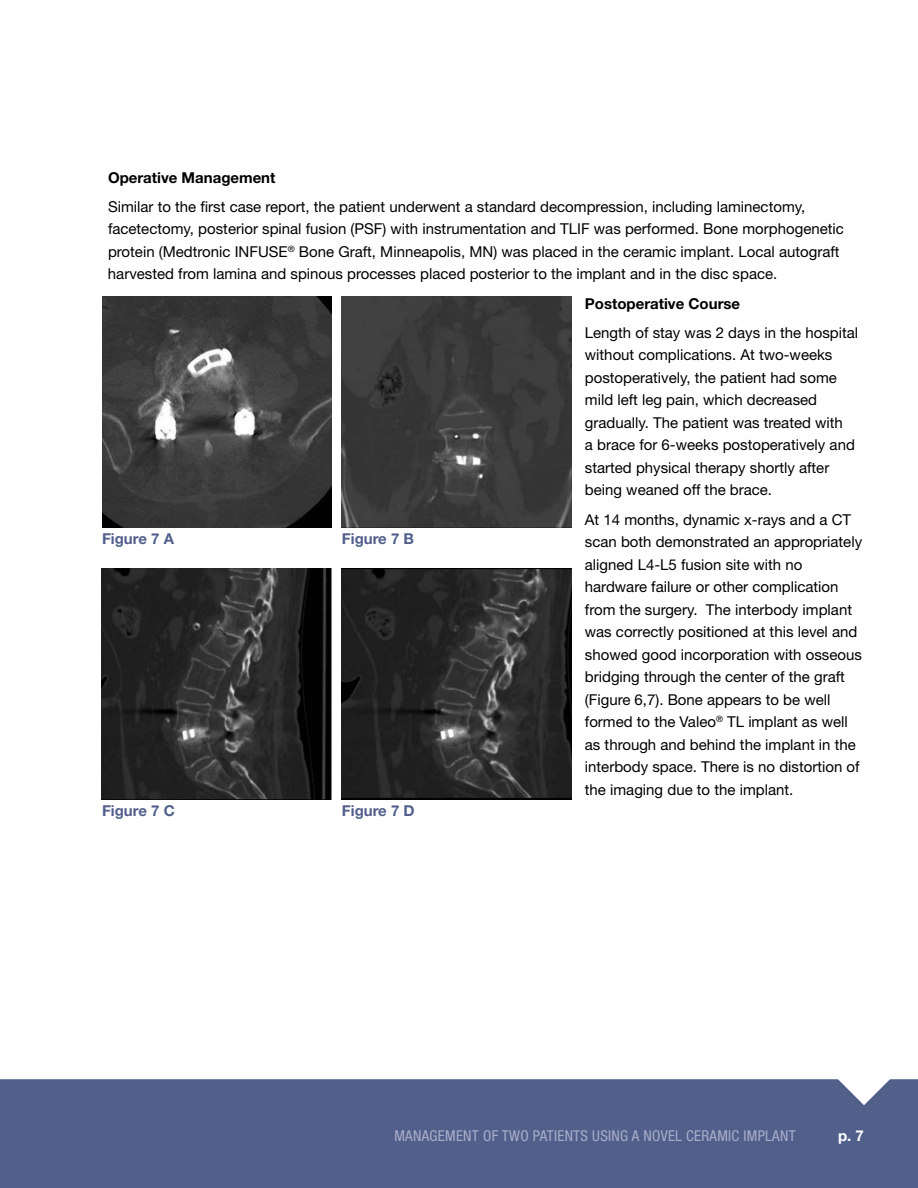
<style>
.page{position:relative;width:918px;height:1188px;background:#fff}
.page>*{position:absolute;margin:0;border:0;box-sizing:border-box;transform-origin:0 0}
.t1{font:15px/22.5px "Helvetica Neue";color:#000}
.t2{font:condensed 15px "Helvetica Neue";letter-spacing:.075em;color:#a8aec9}
.t3{font:700 15px "Helvetica Neue";color:#000}
.t4{font:700 15px "Helvetica Neue";color:#515f8b}
.t5{font:700 15px "Helvetica Neue";color:#fff}
</style>
<div class="page">
<div style="left:0;top:1079px;width:918px;height:109px;background:#515f8b"></div>
<svg style="left:783px;top:1079px;width:135px;height:26px"></svg>
<img style="left:102px;top:297px;width:230px;height:231px">
<img style="left:342px;top:297px;width:229px;height:231px">
<img style="left:102px;top:569px;width:229px;height:231px">
<img style="left:342px;top:569px;width:229px;height:231px">
<p class="t3" style="left:108px;top:168px;width:169px">Operative Management</p>
<p class="t1" style="left:108px;top:195px;width:737px">Similar to the first case report, the patient underwent a standard decompression, including laminectomy, facetectomy, posterior spinal fusion (PSF) with instrumentation and TLIF was performed. Bone morphogenetic protein (Medtronic INFUSE<sup>®</sup> Bone Graft, Minneapolis, MN) was placed in the ceramic implant. Local autograft harvested from lamina and spinous processes placed posterior to the implant and in the disc space.</p>
<p class="t3" style="left:585px;top:294px;width:157px">Postoperative Course</p>
<p class="t1" style="left:585px;top:321px;width:275px">Length of stay was 2 days in the hospital without complications. At two-weeks postoperatively, the patient had some mild left leg pain, which decreased gradually. The patient was treated with<br>a brace for 6-weeks postoperatively and started physical therapy shortly after being weaned off the brace.</p>
<p class="t1" style="left:585px;top:508px;width:279px">At 14 months, dynamic x-rays and a CT scan both demonstrated an appropriately aligned L4-L5 fusion site with no hardware failure or other complication from the surgery. The interbody implant was correctly positioned at this level and showed good incorporation with osseous bridging through the center of the graft (Figure 6,7). Bone appears to be well formed to the Valeo<sup>®</sup> TL implant as well as through and behind the implant in the interbody space. There is no distortion of the imaging due to the implant.</p>
<p class="t4" style="left:102px;top:529px;width:73px">Figure 7 A</p>
<p class="t4" style="left:342px;top:529px;width:74px">Figure 7 B</p>
<p class="t4" style="left:102px;top:801px;width:74px">Figure 7 C</p>
<p class="t4" style="left:342px;top:801px;width:74px">Figure 7 D</p>
<p class="t2" style="left:394px;top:1127px;width:400px">MANAGEMENT OF TWO PATIENTS USING A NOVEL CERAM IC IMPLANT</p>
<p class="t5" style="left:838px;top:1127px;width:27px">p. 7</p>
</div>
